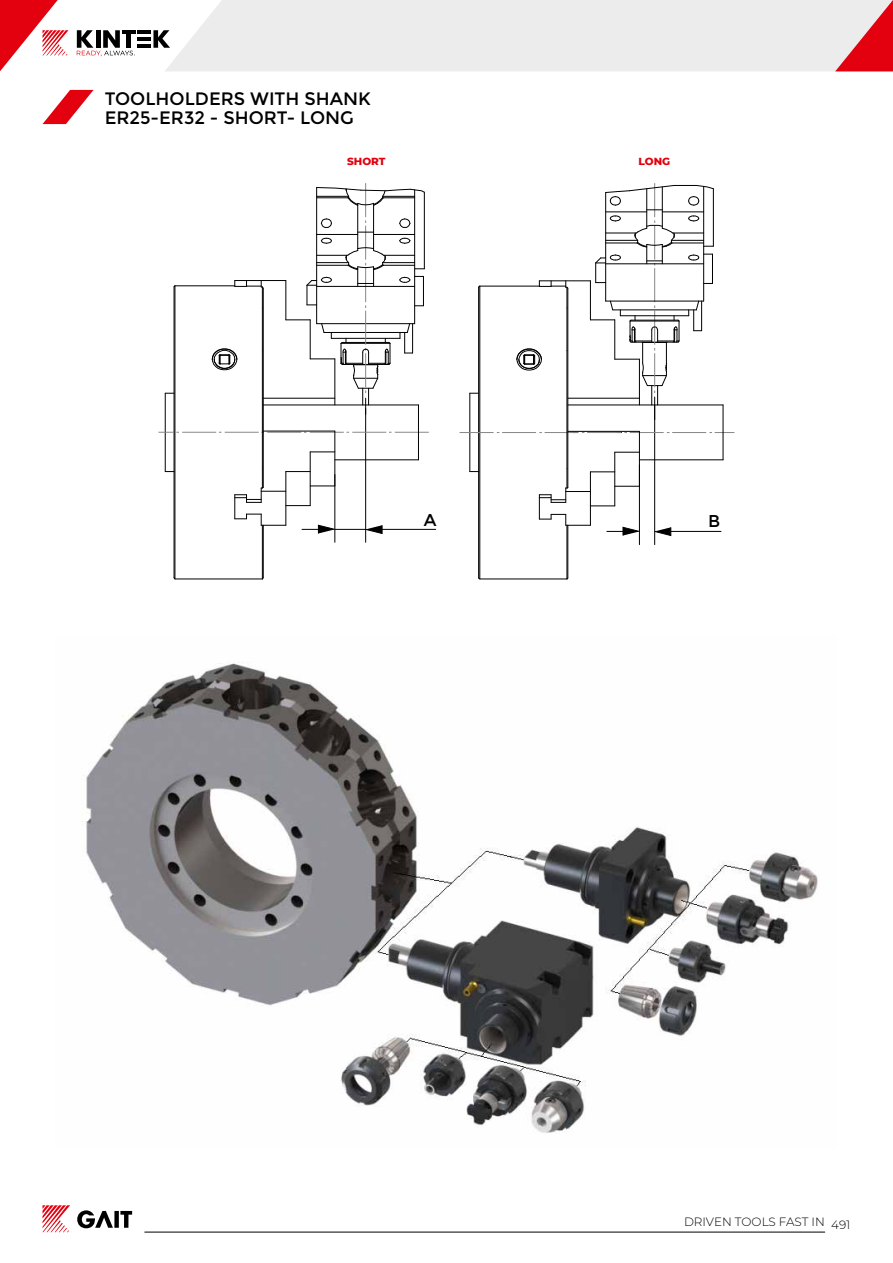
<style>
.page{position:relative;width:893px;height:1263px;background:#fff}
.page>*{position:absolute;margin:0;border:0;box-sizing:border-box;transform-origin:0 0}
.t1{font:18px/19.5px "Montserrat";color:#000}
.t2{font:17.1px "Montserrat";color:#000}
.t3{font:300 12px "Montserrat";color:#000}
.t4{font:800 10.5px "Montserrat";color:#e3000f}
</style>
<div class="page">
<div style="left:165px;top:0;width:670px;height:71px;background:#ececed"></div>
<svg style="left:835px;top:0;width:58px;height:71px;background:#e7767e"></svg>
<svg style="left:1px;top:0;width:68px;height:70px"></svg>
<hr style="left:138px;top:30px;width:13px;height:4px;background:#000">
<hr style="left:138px;top:44px;width:13px;height:4px;background:#000">
<hr style="left:138px;top:37px;width:13px;height:4px;background:#000">
<svg style="left:153px;top:30px;width:17px;height:18px"></svg>
<svg style="left:77px;top:30px;width:58px;height:26px"></svg>
<hr style="left:122px;top:30px;width:13px;height:4px;background:#000">
<hr style="left:145px;top:1232px;width:680px;height:1px;background:#000">
<div style="left:114px;top:1211px;width:5px;height:17px;background:#000"></div>
<svg style="left:120px;top:1211px;width:12px;height:17px"></svg>
<svg style="left:77px;top:1210px;width:36px;height:18px"></svg>
<svg style="left:43px;top:1205px;width:27px;height:27px"></svg>
<svg style="left:43px;top:90px;width:51px;height:34px"></svg>
<img style="left:0;top:0;width:1px;height:1263px">
<hr style="left:671px;top:531px;width:50px;height:1px;background:#000">
<hr style="left:654px;top:405px;width:1px;height:140px;background:#000">
<hr style="left:639px;top:465px;width:1px;height:80px;background:#000">
<svg style="left:654px;top:527px;width:17px;height:9px"></svg>
<hr style="left:479px;top:286px;width:1px;height:293px;background:#000">
<hr style="left:478px;top:287px;width:1px;height:291px;background:#000">
<hr style="left:469px;top:393px;width:1px;height:79px;background:#000">
<hr style="left:639px;top:459px;width:84px;height:1px;background:#000">
<svg style="left:615px;top:452px;width:24px;height:1px"></svg>
<svg style="left:460px;top:432px;width:274px;height:1px"></svg>
<hr style="left:568px;top:431px;width:71px;height:1px;background:#000">
<hr style="left:567px;top:525px;width:1px;height:53px;background:#000">
<hr style="left:567px;top:288px;width:1px;height:200px;background:#000">
<hr style="left:568px;top:405px;width:155px;height:1px;background:#000">
<hr style="left:568px;top:398px;width:71px;height:1px;background:#000">
<hr style="left:614px;top:452px;width:1px;height:54px;background:#000">
<svg style="left:516px;top:348px;width:26px;height:23px"></svg>
<hr style="left:639px;top:431px;width:1px;height:55px;background:#000">
<svg style="left:539px;top:469px;width:101px;height:67px"></svg>
<svg style="left:478px;top:577px;width:91px;height:3px"></svg>
<hr style="left:723px;top:405px;width:1px;height:55px;background:#000">
<hr style="left:539px;top:280px;width:51px;height:1px;background:#000">
<hr style="left:480px;top:286px;width:59px;height:1px;background:#000">
<svg style="left:539px;top:281px;width:30px;height:27px"></svg>
<svg style="left:590px;top:183px;width:124px;height:237px"></svg>
<hr style="left:335px;top:529px;width:31px;height:1px;background:#000">
<hr style="left:382px;top:529px;width:54px;height:1px;background:#000">
<hr style="left:365px;top:408px;width:1px;height:134px;background:#000">
<hr style="left:335px;top:474px;width:1px;height:68px;background:#000">
<svg style="left:365px;top:525px;width:18px;height:9px"></svg>
<hr style="left:165px;top:393px;width:1px;height:79px;background:#000">
<hr style="left:175px;top:286px;width:1px;height:293px;background:#000">
<hr style="left:174px;top:287px;width:1px;height:291px;background:#000">
<hr style="left:335px;top:459px;width:83px;height:1px;background:#000">
<svg style="left:311px;top:452px;width:24px;height:1px"></svg>
<svg style="left:158px;top:432px;width:271px;height:1px"></svg>
<hr style="left:263px;top:431px;width:72px;height:1px;background:#000">
<hr style="left:262px;top:525px;width:1px;height:54px;background:#000">
<hr style="left:262px;top:308px;width:1px;height:42px;background:#000">
<hr style="left:262px;top:350px;width:1px;height:118px;background:#000">
<hr style="left:263px;top:525px;width:1px;height:53px;background:#000">
<hr style="left:263px;top:288px;width:1px;height:199px;background:#000">
<hr style="left:263px;top:405px;width:155px;height:1px;background:#000">
<hr style="left:263px;top:398px;width:72px;height:1px;background:#000">
<hr style="left:310px;top:452px;width:1px;height:54px;background:#000">
<svg style="left:211px;top:348px;width:27px;height:22px"></svg>
<hr style="left:335px;top:431px;width:1px;height:55px;background:#000">
<svg style="left:234px;top:468px;width:102px;height:66px"></svg>
<hr style="left:235px;top:280px;width:51px;height:1px;background:#000">
<hr style="left:175px;top:285px;width:60px;height:1px;background:#000">
<svg style="left:234px;top:281px;width:30px;height:27px"></svg>
<svg style="left:173px;top:577px;width:91px;height:3px"></svg>
<hr style="left:418px;top:405px;width:1px;height:55px;background:#000">
<svg style="left:286px;top:183px;width:139px;height:231px"></svg>
<img style="left:82px;top:663px;width:736px;height:470px">
<p class="t1" style="left:105px;top:89px;width:268px">TOOLHOLDERS WITH SHANK<br>ER25-ER32 - SHORT- LONG</p>
<p class="t4" style="left:347px;top:154px;width:40px">SHORT</p>
<p class="t4" style="left:638px;top:154px;width:33px">LONG</p>
<p class="t2" style="left:424px;top:510px;width:14px">A</p>
<p class="t2" style="left:708px;top:511px;width:14px">B</p>
<p class="t3" style="left:684px;top:1214px;width:142px">DRIVEN TOOLS FAST IN</p>
<p class="t3" style="left:831px;top:1216px;width:21px">491</p>
</div>
